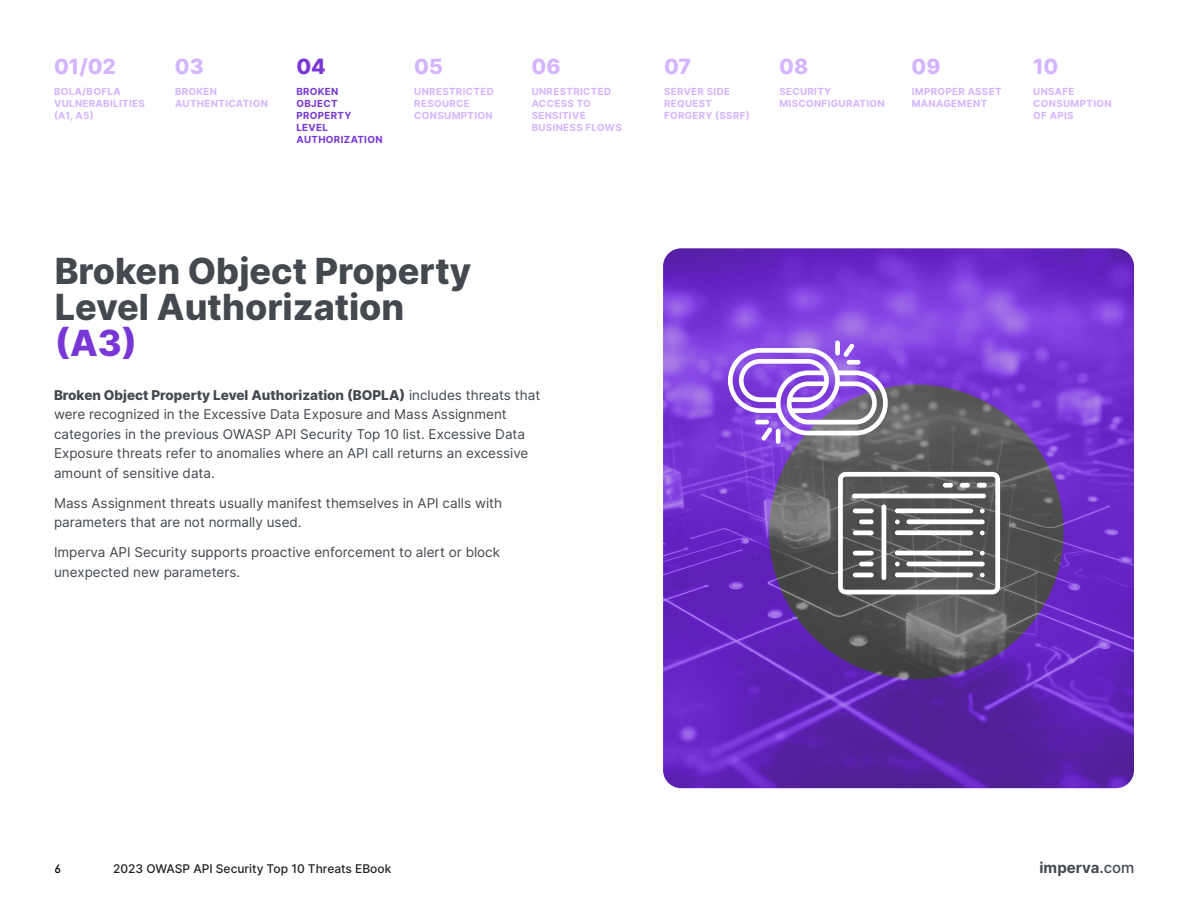
<style>
.page{position:relative;width:1188px;height:918px;background:#fff}
.page>*{position:absolute;margin:0;border:0;box-sizing:border-box;transform-origin:0 0}
.t1{font:800 36px/36px "Inter";color:#43494f}
.t2{font:800 36px "Inter";color:#7836d6}
.t3{font:800 21px "Inter";color:#d4b4ff}
.t4{font:800 21px "Inter";color:#7836d6}
.t5{font:700 15px "Inter";color:#43494f}
.t6{font:13.5px/19.5px "Inter";color:#43494f}
.t7{font:500 12px "Inter";color:#212121}
.t8{font:500 12px "Fabrikat Mono";color:#000}
.t9{font:700 9.75px/12px "Inter";letter-spacing:.035em;color:#d4b4ff}
.t10{font:700 9.75px/12px "Inter";letter-spacing:.035em;color:#7836d6}
.s1{font-weight:800}
.s2{font-weight:600}
.s3{font-weight:500}
</style>
<div class="page">
<img style="left:663px;top:248px;width:471px;height:540px">
<svg style="left:769px;top:384px;width:295px;height:295px;background:#69696a"></svg>
<div style="left:835px;top:340px;width:5px;height:16px;background:#fff;border-radius:2px"></div>
<svg style="left:728px;top:343px;width:160px;height:98px"></svg>
<hr style="left:755px;top:420px;width:14px;height:4px;background:#fff;border-radius:2px">
<h2 class="t3" style="left:54px;top:51px;width:64px">01/02</h2>
<p class="t9" style="left:54px;top:85px;width:92px">BOLA/BOFLA<br>VULNERABILITIES (A1, A5)</p>
<h2 class="t3" style="left:175px;top:51px;width:30px">03</h2>
<p class="t9" style="left:175px;top:85px;width:94px">BROKEN<br>AUTHENTICATION</p>
<h2 class="t4" style="left:296px;top:51px;width:31px">04</h2>
<p class="t10" style="left:296px;top:85px;width:88px">BROKEN<br>OBJECT<br>PROPERTY<br>LEVEL<br>AUTHORIZATION</p>
<h2 class="t3" style="left:414px;top:51px;width:30px">05</h2>
<p class="t9" style="left:414px;top:85px;width:81px">UNRESTRICTED<br>RESOURCE<br>CONSUMPTION</p>
<h2 class="t3" style="left:532px;top:51px;width:31px">06</h2>
<h2 class="t3" style="left:664px;top:51px;width:29px">07</h2>
<p class="t9" style="left:532px;top:85px;width:92px">UNRESTRICTED<br>ACCESS TO<br>SENSITIVE<br>BUSINESS FLOWS</p>
<p class="t9" style="left:664px;top:85px;width:87px">SERVER SIDE<br>REQUEST<br>FORGERY (SSRF)</p>
<h2 class="t3" style="left:779px;top:51px;width:31px">08</h2>
<h2 class="t3" style="left:912px;top:51px;width:31px">09</h2>
<h2 class="t3" style="left:1033px;top:51px;width:27px">10</h2>
<p class="t9" style="left:779px;top:85px;width:107px">SECURITY<br>MISCONFIGURATION</p>
<p class="t9" style="left:912px;top:85px;width:91px">IMPROPER ASSET<br>MANAGEMENT</p>
<p class="t9" style="left:1033px;top:85px;width:80px">UNSAFE<br>CONSUMPTION<br>OF APIS</p>
<h1 class="t1" style="left:55px;top:252px;width:418px">Broken Object Property<br>Level Authorization</h1>
<h1 class="t2" style="left:55px;top:316px;width:84px">(A3)</h1>
<p class="t6" style="left:54px;top:385px;width:488px"><span class="s1">Broken Object Property Level Authorization (BOPLA)</span> includes threats that were recognized in the Excessive Data Exposure and Mass Assignment categories in the previous OWASP API Security Top 10 list. Excessive Data Exposure threats refer to anomalies where an API call returns an excessive amount of sensitive data.</p>
<p class="t6" style="left:54px;top:493px;width:450px">Mass Assignment threats usually manifest themselves in API calls with parameters that are not normally used.</p>
<p class="t6" style="left:54px;top:542px;width:448px">Imperva API Security supports proactive enforcement to alert or block unexpected new parameters.</p>
<p class="t8" style="left:54px;top:861px;width:8px">6</p>
<p class="t7" style="left:113px;top:860px;width:280px">2023 OWASP API Security Top 10 Threats EBook</p>
<p class="t5" style="left:1040px;top:857px;width:97px">imperva<span class="s2">.</span><span class="s3">com</span></p>
</div>
